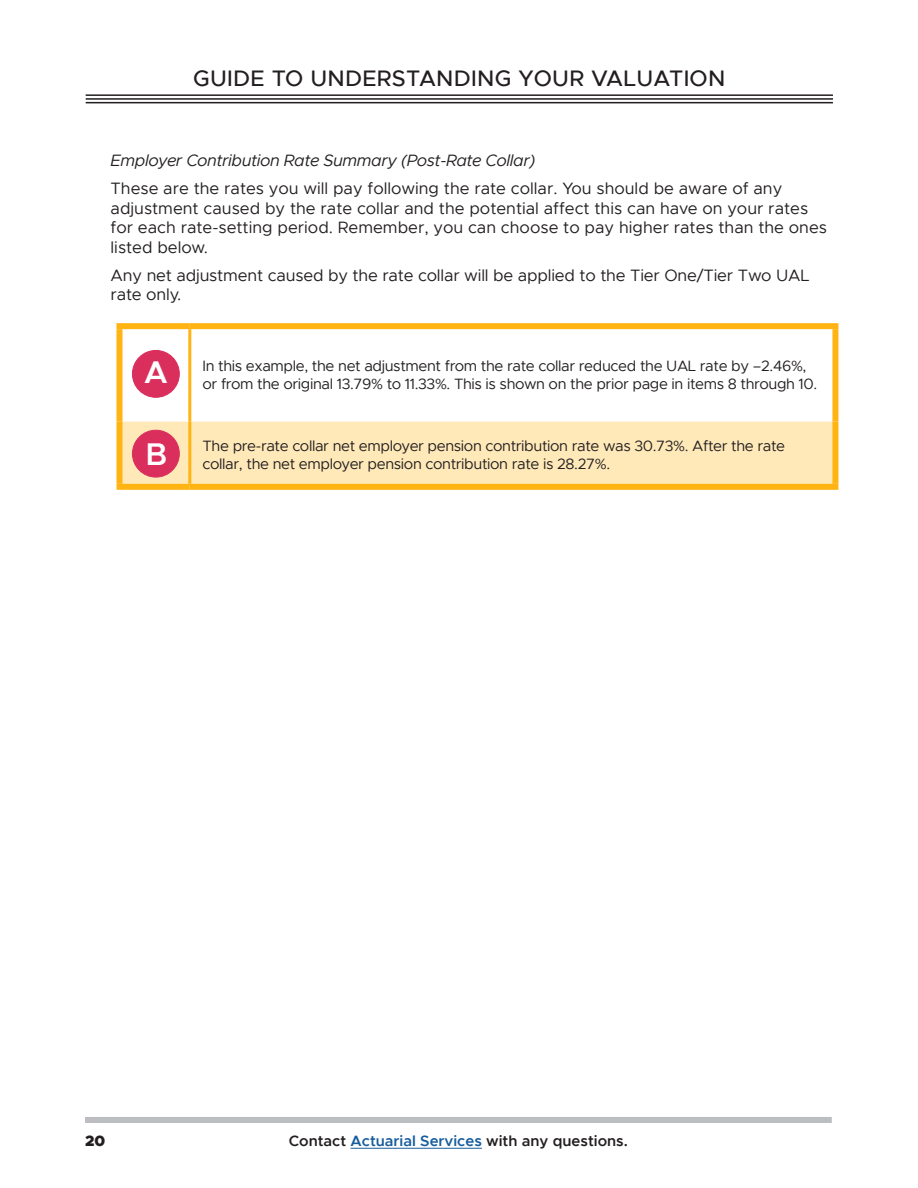
<style>
.page{position:relative;width:918px;height:1188px;background:#fff}
.page>*{position:absolute;margin:0;border:0;box-sizing:border-box;transform-origin:0 0}
.t1{font:500 22.5px "Metropolis";letter-spacing:.01em;color:#231f20}
.Inset_body_text{font:16.5px/19.5px "Metropolis";color:#231f20}
.Inset_body_text-2{font:italic 16.5px "Metropolis";letter-spacing:-.025em;color:#231f20}
.Table-Text{font:15px/18px "Metropolis";letter-spacing:-.025em;color:#231f20}
.t2{font:600 15px "Metropolis";color:#231f20}
.t3{font:900 15px "Metropolis";color:#231f20}
.s1{font-weight:600;font-size:31.5px;color:#fff}
.s2{color:#175d9e}
</style>
<div class="page">
<hr style="left:351px;top:1148px;width:131px;height:1px;background:#175d9e">
<div style="left:85px;top:1117px;width:747px;height:6px;background:#bcbdc0"></div>
<hr style="left:86px;top:94px;width:747px;height:2px;background:#231f20">
<hr style="left:86px;top:98px;width:747px;height:2px;background:#231f20">
<hr style="left:86px;top:102px;width:747px;height:1px;background:#231f20">
<div style="left:123px;top:422px;width:709px;height:62px;background:#ffe9b9"></div>
<div style="left:117px;top:329px;width:6px;height:93px;background:#ffb414"></div>
<div style="left:832px;top:329px;width:6px;height:93px;background:#ffb414"></div>
<div style="left:117px;top:422px;width:6px;height:62px;background:#ffb414"></div>
<div style="left:832px;top:422px;width:6px;height:62px;background:#ffb414"></div>
<div style="left:117px;top:323px;width:73px;height:6px;background:#ffb414"></div>
<div style="left:190px;top:323px;width:648px;height:6px;background:#ffb414"></div>
<hr style="left:188px;top:329px;width:3px;height:93px;background:#ffb414">
<hr style="left:188px;top:422px;width:3px;height:62px;background:#ffb414">
<div style="left:117px;top:484px;width:73px;height:6px;background:#ffb414"></div>
<div style="left:190px;top:484px;width:648px;height:6px;background:#ffb414"></div>
<div style="left:132px;top:350px;width:47px;height:47px;background:#da2e5c;border-radius:50%"></div>
<div style="left:132px;top:350px;width:47px;height:47px;border:1px solid #da2e5c;border-radius:50%"></div>
<div style="left:132px;top:430px;width:47px;height:47px;background:#da2e5c;border-radius:50%"></div>
<div style="left:132px;top:430px;width:47px;height:47px;border:1px solid #da2e5c;border-radius:50%"></div>
<h1 class="t1" style="left:193px;top:64px;width:534px">GUIDE TO UNDERSTANDING YOUR VALUATION</h1>
<p class="Inset_body_text-2" style="left:111px;top:150px;width:426px">Employer Contribution Rate Summary (Post-Rate Collar)</p>
<p class="Inset_body_text" style="left:111px;top:179px;width:718px">These are the rates you will pay following the rate collar. You should be aware of any adjustment caused by the rate collar and the potential affect this can have on your rates for each rate-setting period. Remember, you can choose to pay higher rates than the ones listed below.</p>
<p class="Inset_body_text" style="left:111px;top:265px;width:701px">Any net adjustment caused by the rate collar will be applied to the Tier One/Tier Two UAL rate only.</p>
<p class="Table-Text" style="left:203px;top:357px;width:616px;text-indent:-58px"><span class="s1">A</span> In this example, the net adjustment from the rate collar reduced the UAL rate by –2.46%, or from the original 13.79% to 11.33%. This is shown on the prior page in items 8 through 10.</p>
<p class="Table-Text" style="left:203px;top:437px;width:584px;text-indent:-57px"><span class="s1">B</span> The pre-rate collar net employer pension contribution rate was 30.73%. After the rate collar, the net employer pension contribution rate is 28.27%.</p>
<p class="t3" style="left:85px;top:1132px;width:22px">20</p>
<p class="t2" style="left:289px;top:1132px;width:341px">Contact <span class="s2">Actuarial Services</span> with any questions.</p>
</div>
